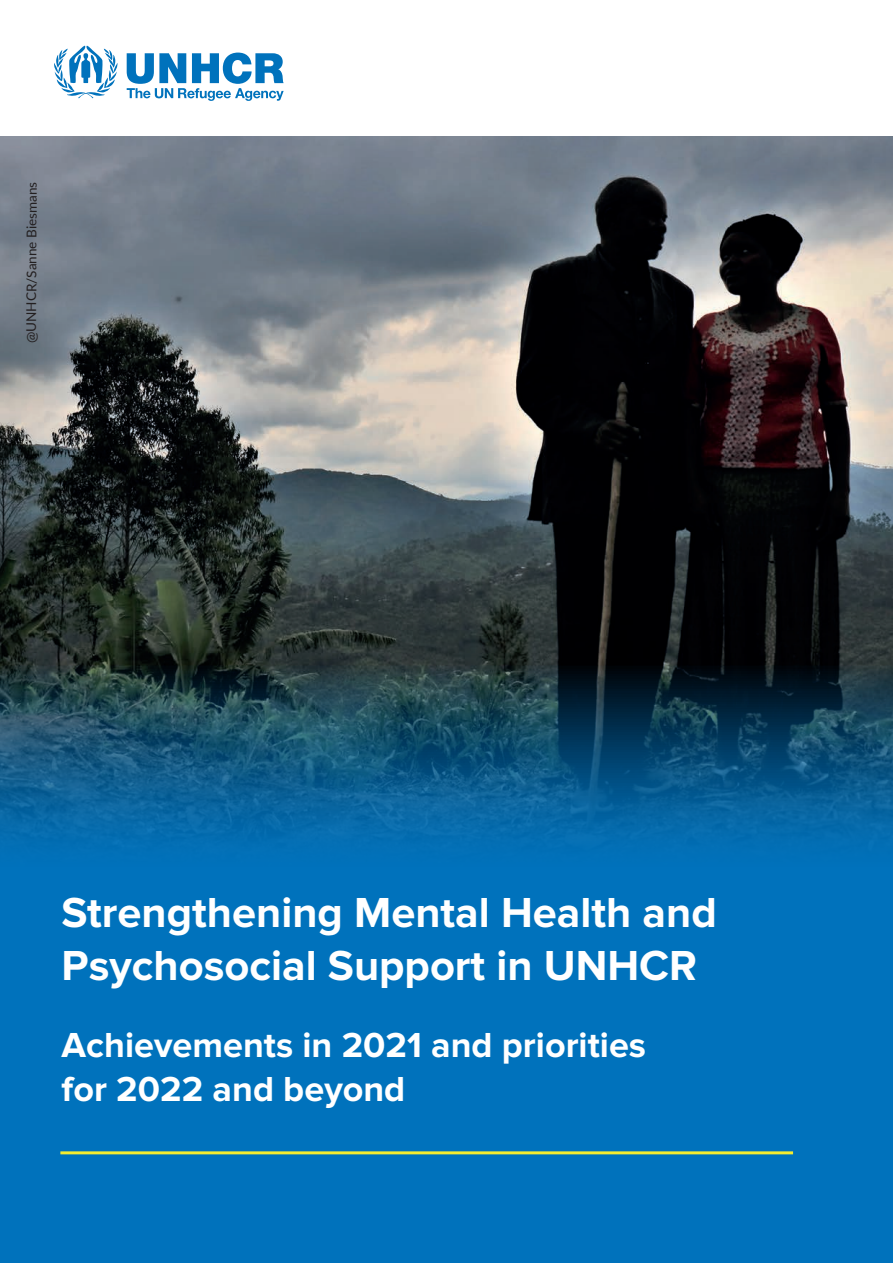
<style>
.page{position:relative;width:893px;height:1263px;background:#fff}
.page>*{position:absolute;margin:0;border:0;box-sizing:border-box;transform-origin:0 0}
.t1{font:700 43.5px/52.2px "Proxima Nova";color:#fff}
.t2{font:700 36px/43.5px "Proxima Nova";color:#fff}
.t3{font:13.5px "Lato";letter-spacing:-.005em;color:#231f20}
</style>
<div class="page">
<img style="left:0;top:136px;width:893px;height:529px">
<svg style="left:54px;top:46px;width:64px;height:52px"></svg>
<svg style="left:127px;top:53px;width:157px;height:48px"></svg>
<svg style="left:0;top:665px;width:893px;height:598px;background:#0567a6"></svg>
<hr style="left:60px;top:1151px;width:733px;height:3px;background:#f4ec2f">
<p class="t3" style="left:22px;top:343px;width:163px;rotate:-90deg">@UNHCR/Sanne Biesmans</p>
<p class="t1" style="left:62px;top:888px;width:657px">Strengthening Mental Health and<br>Psychosocial Support in UNHCR</p>
<p class="t2" style="left:62px;top:1024px;width:586px">Achievements in 2021 and priorities for 2022 and beyond</p>
</div>
